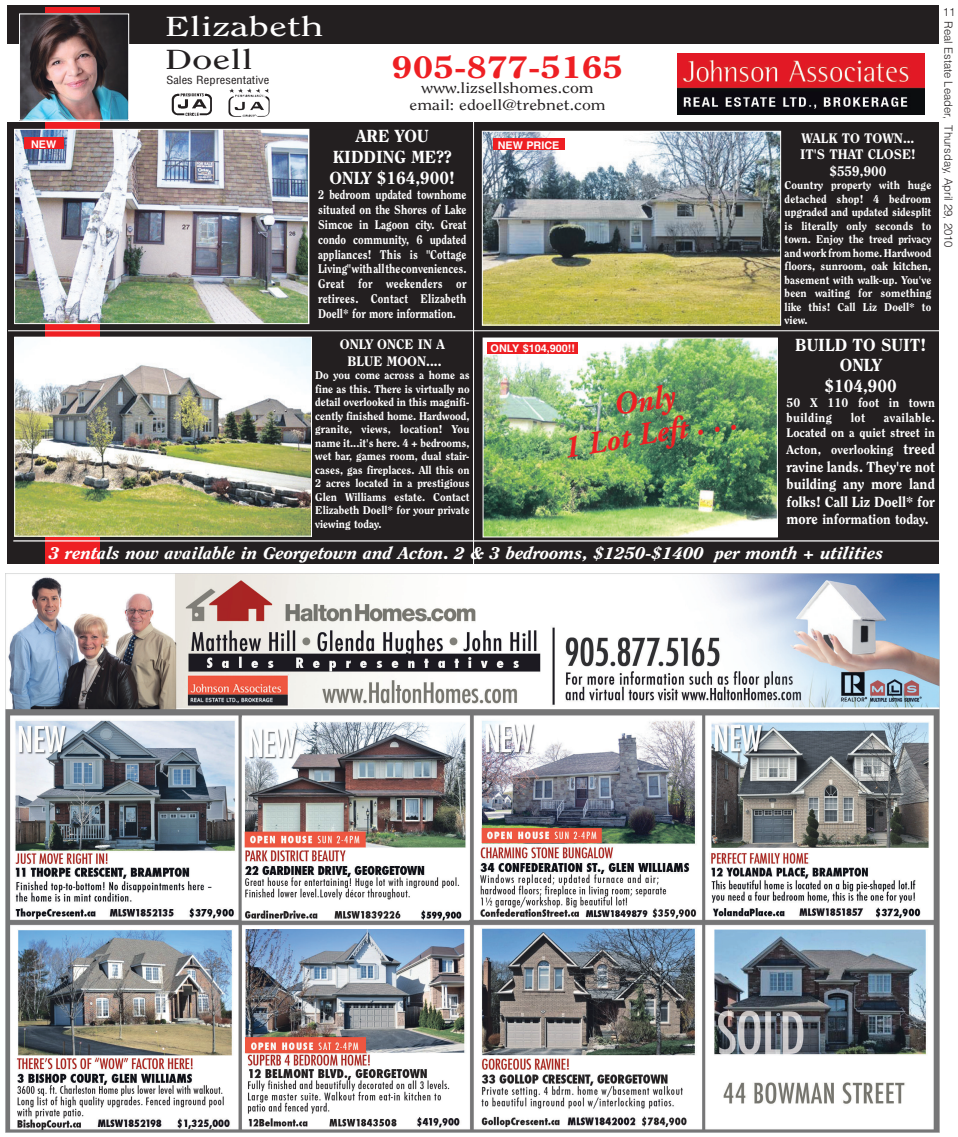
<style>
.page{position:relative;width:958px;height:1137px;background:#fff}
.page>*{position:absolute;margin:0;border:0;box-sizing:border-box;transform-origin:0 0}
.t1{font:italic 700 31.75px/33.5px "Adobe Garamond";color:#ee1f23;text-align:center}
.t2{font:800 30.75px "Clearface";color:#ee1f23;scale:1.21 1}
.t3{font:27.38px "Clearface";color:#fff;scale:1.48 1}
.t4{font:27.38px "Clearface";color:#231f20;scale:1.48 1}
.t5{font:800 17.38px/20.9px "Clearface";color:#fff;text-align:center}
.t6{font:italic 800 16.88px "Clearface";color:#fff;scale:1.11 1}
.t7{font:14.62px/17.6px "Clearface";color:#231f20;text-align:center;scale:1.21 1}
.t8{font:800 14.5px/17.4px "Clearface";color:#fff;text-align:justify}
.t9{font:800 13.75px/16.5px "Clearface";color:#fff;text-align:center}
.t10{font:800 12.5px/15px "Clearface";letter-spacing:.02em;color:#fff;text-align:justify;scale:.9 1}
.t11{font:800 12.38px/14.9px "Clearface";letter-spacing:.015em;color:#fff}
.t12{font:800 11.25px/13.5px "Clearface";color:#fff;text-align:justify}
.t13{font:300 11.25px "Helvetica";color:#231f20}
.t14{font:condensed 11px "Helvetica";color:#231f20;scale:1.14 1}
.t15{font:700 10.62px "Helvetica";color:#fff}
.s1{font-size:14.5px}
</style>
<div class="page">
<div style="left:8px;top:6px;width:930px;height:557px;background:#231f20"></div>
<svg style="left:45px;top:7px;width:55px;height:557px;background:#ed2f32"></svg>
<div style="left:6px;top:44px;width:932px;height:77px;background:#fff"></div>
<img style="left:21px;top:16px;width:106px;height:102px">
<div style="left:19px;top:14px;width:110px;height:106px;border:1px solid #fff"></div>
<img style="left:171px;top:93px;width:41px;height:23px">
<img style="left:231px;top:88px;width:33px;height:23px">
<img style="left:677px;top:53px;width:247px;height:62px">
<img style="left:485px;top:340px;width:290px;height:195px">
<div style="left:483px;top:338px;width:294px;height:199px;border:1px solid #fff"></div>
<div style="left:487px;top:342px;width:91px;height:12px;background:#ee1f23"></div>
<hr style="left:473px;top:122px;width:1px;height:442px;background:#fff">
<hr style="left:8px;top:330px;width:931px;height:1px;background:#fff">
<img style="left:16px;top:339px;width:294px;height:195px">
<div style="left:14px;top:337px;width:298px;height:199px;border:1px solid #fff"></div>
<img style="left:484px;top:133px;width:294px;height:190px">
<div style="left:482px;top:131px;width:298px;height:194px;border:1px solid #fff"></div>
<hr style="left:13px;top:540px;width:926px;height:1px;background:#fff">
<img style="left:16px;top:131px;width:291px;height:191px">
<div style="left:14px;top:129px;width:295px;height:195px;border:1px solid #fff"></div>
<div style="left:493px;top:138px;width:71px;height:12px;background:#ee1f23"></div>
<div style="left:24px;top:137px;width:40px;height:12px;background:#ee1f23"></div>
<img style="left:6px;top:573px;width:933px;height:559px">
<h3 class="t3" style="left:165px;top:15px;width:108px">Elizabeth</h3>
<h3 class="t4" style="left:165px;top:48px;width:61px">Doell</h3>
<p class="t14" style="left:166px;top:76px;width:92px">Sales Representative</p>
<h2 class="t2" style="left:392px;top:55px;width:192px">905-877-5165</h2>
<p class="t7" style="left:409px;top:80px;width:163px">www.lizsellshomes.com email: edoell@trebnet.com</p>
<h3 class="t5" style="left:329px;top:126px;width:127px">ARE YOU<br>KIDDING ME??<br>ONLY $164,900!</h3>
<p class="t10" style="left:318px;top:187px;width:166px">2 bedroom updated townhome situated on the Shores of Lake Simcoe in Lagoon city. Great condo community, 6 updated appliances! This is "Cottage Living" with all the conveniences.<br>Great for weekenders or retirees. Contact Elizabeth Doell* for more information.</p>
<p class="t15" style="left:31px;top:140px;width:27px">NEW</p>
<p class="t15" style="left:498px;top:141px;width:63px">NEW PRICE</p>
<p class="t9" style="left:340px;top:337px;width:106px">ONLY ONCE IN A<br>BLUE MOON....</p>
<p class="t12" style="left:315px;top:369px;width:156px">Do you come across a home as fine as this. There is virtually no detail overlooked in this magnifi&shy;cently finished home. Hardwood, granite, views, location! You name it...it's here. 4 + bedrooms, wet bar, games room, dual stair&shy;cases, gas fireplaces. All this on 2 acres located in a prestigious Glen Williams estate. Contact Elizabeth Doell* for your private viewing today.</p>
<p class="t15" style="left:490px;top:344px;width:86px">ONLY $104,900!!</p>
<h1 class="t1" style="left:555px;top:402px;width:177px;rotate:-10deg">Only<br>1 Lot Left . . .</h1>
<p class="t9" style="left:800px;top:131px;width:117px">WALK TO TOWN...<br>IT'S THAT CLOSE! $559,900</p>
<p class="t12" style="left:784px;top:179px;width:148px">Country property with huge detached shop! 4 bedroom upgraded and updated sidesplit is literally only seconds to town. Enjoy the treed privacy and work from home. Hardwood floors, sunroom, oak kitchen, basement with walk-up. You've been waiting for something like this! Call Liz Doell* to view.</p>
<p class="t13" style="left:942px;top:8px;width:14px">11</p>
<p class="t13" style="left:952px;top:21px;width:228px;rotate:90deg">Real Estate Leader, Thursday, April 29, 2010</p>
<h3 class="t5" style="left:795px;top:335px;width:133px">BUILD TO SUIT!<br>ONLY<br>$104,900</h3>
<p class="t11" style="left:786px;top:396px;width:150px">50 X 110 foot in town building</p>
<p class="t11" style="left:786px;top:411px;width:150px;text-align:right">available.<br>Located on a quiet street in</p>
<p class="t11" style="left:786px;top:443px;width:150px">Acton, overlooking <span class="s1">treed</span></p>
<p class="t8" style="left:786px;top:459px;width:150px">ravine lands. They're not building any more land folks! Call Liz Doell* for</p>
<p class="t9" style="left:786px;top:512px;width:143px"><span class="s1">more</span> information today.</p>
<p class="t11" style="left:850px;top:411px;width:16px">lot</p>
<h3 class="t6" style="left:49px;top:545px;width:753px">3 rentals now available in Georgetown and Acton. 2 &amp; 3 bedrooms, $1250-$1400 per month + utilities</h3>
</div>
